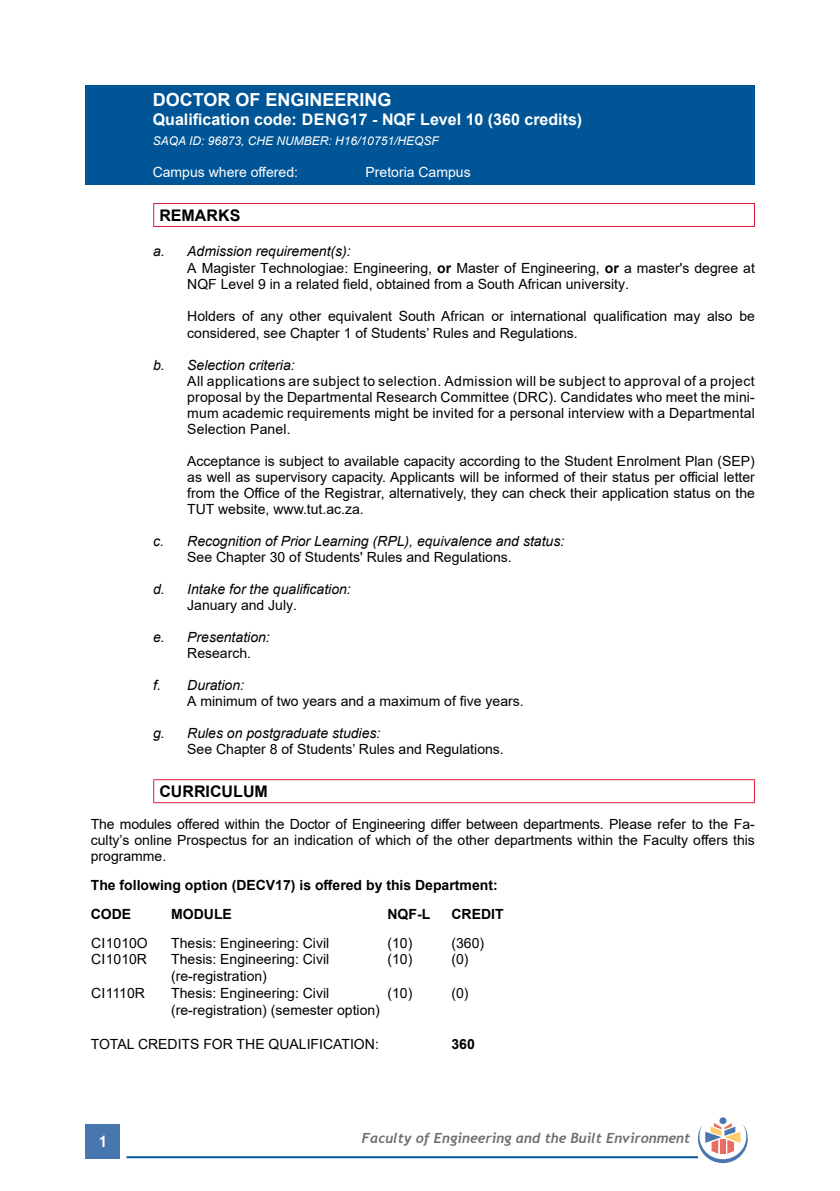
<style>
.page{position:relative;width:840px;height:1191px;background:#fff}
.page>*{position:absolute;margin:0;border:0;box-sizing:border-box;transform-origin:0 0}
.t1{font:700 18px "Arial";color:#fff}
.t2{font:700 16px "Arial";color:#fff}
.t3{font:700 16px "Arial";color:#000}
.t4{font:700 16px "Trebuchet MS";color:#fff}
.t5{font:14px/16px "Arial";color:#000;text-align:justify}
.t6{font:italic 14px "Arial";color:#000}
.t7{font:700 14px/28.8px "Arial";color:#000}
.t8{font:italic 700 14px "Trebuchet";color:#6d6e71}
.t9{font:14px "Arial";color:#fff}
.t10{font:italic 12px "Arial";color:#fff}
.s1{font-style:italic}
.s2{font-weight:700}
</style>
<div class="page">
<div style="left:86px;top:1124px;width:34px;height:34px;background:#4777ae"></div>
<hr style="left:126px;top:1156px;width:571px;height:2px;background:#005596">
<div style="left:719px;top:1117px;width:7px;height:7px;background:#4777ae;border-radius:50%"></div>
<svg style="left:697px;top:1123px;width:50px;height:40px"></svg>
<div style="left:85px;top:85px;width:669px;height:100px;background:#005596"></div>
<hr style="left:153px;top:203px;width:601px;height:1px;background:#e31837">
<svg style="left:153px;top:204px;width:1px;height:22px"></svg>
<hr style="left:153px;top:226px;width:601px;height:1px;background:#e31837">
<hr style="left:153px;top:779px;width:601px;height:1px;background:#e31837">
<svg style="left:153px;top:780px;width:1px;height:22px"></svg>
<svg style="left:753px;top:780px;width:1px;height:22px"></svg>
<hr style="left:153px;top:802px;width:601px;height:1px;background:#e31837">
<p class="t1" style="left:153px;top:87px;width:240px">DOCTOR OF ENGINEERING</p>
<p class="t2" style="left:153px;top:109px;width:431px">Qualification code: DENG17 - NQF Level 10 (360 credits)</p>
<p class="t10" style="left:153px;top:133px;width:287px">SAQA ID: 96873, CHE NUMBER: H16/10751/HEQSF</p>
<p class="t9" style="left:153px;top:162px;width:147px">Campus where offered:</p>
<p class="t9" style="left:365px;top:162px;width:107px">Pretoria Campus</p>
<p class="t3" style="left:159px;top:204px;width:82px">REMARKS</p>
<p class="t5" style="left:187px;top:242px;width:569px;line-height:16.8px;text-align:left;text-indent:-34px"><span class="s1">a. Admission requirement(s):<br></span>A Magister Technologiae: Engineering, <span class="s2">or</span> Master of Engineering, <span class="s2">or</span> a master's degree at<br>NQF Level 9 in a related field, obtained from a South African university.</p>
<p class="t5" style="left:187px;top:308px;width:569px;line-height:16.8px">Holders of any other equivalent South African or international qualification may also be considered, see Chapter 1 of Students’ Rules and Regulations.</p>
<p class="t6" style="left:153px;top:356px;width:143px">b. Selection criteria:</p>
<p class="t5" style="left:187px;top:373px;width:568px">All applications are subject to selection. Admission will be subject to approval of a project proposal by the Departmental Research Committee (DRC). Candidates who meet the mini&shy;mum academic requirements might be invited for a personal interview with a Departmental Selection Panel.</p>
<p class="t5" style="left:187px;top:453px;width:569px">Acceptance is subject to available capacity according to the Student Enrolment Plan (SEP) as well as supervisory capacity. Applicants will be informed of their status per official letter from the Office of the Registrar, alternatively, they can check their application status on the TUT website, www.tut.ac.za.</p>
<p class="t6" style="left:153px;top:532px;width:412px">c. Recognition of Prior Learning (RPL), equivalence and status:</p>
<p class="t5" style="left:187px;top:549px;width:326px">See Chapter 30 of Students' Rules and Regulations.</p>
<p class="t6" style="left:153px;top:580px;width:199px">d. Intake for the qualification:</p>
<p class="t5" style="left:187px;top:597px;width:111px">January and July.</p>
<p class="t6" style="left:153px;top:628px;width:118px">e. Presentation:</p>
<p class="t5" style="left:187px;top:645px;width:65px">Research.</p>
<p class="t6" style="left:153px;top:676px;width:92px">f. Duration:</p>
<p class="t5" style="left:187px;top:693px;width:338px">A minimum of two years and a maximum of five years.</p>
<p class="t6" style="left:153px;top:724px;width:229px">g. Rules on postgraduate studies:</p>
<p class="t5" style="left:187px;top:741px;width:318px">See Chapter 8 of Students’ Rules and Regulations.</p>
<p class="t3" style="left:159px;top:780px;width:110px">CURRICULUM</p>
<p class="t5" style="left:91px;top:816px;width:665px">The modules offered within the Doctor of Engineering differ between departments. Please refer to the Fa&shy;culty’s online Prospectus for an indication of which of the other departments within the Faculty offers this programme.</p>
<p class="t7" style="left:91px;top:871px;width:408px">The following option (DECV17) is offered by this Department:<br>CODE</p>
<p class="t7" style="left:171px;top:899px;width:62px">MODULE</p>
<p class="t7" style="left:387px;top:899px;width:44px">NQF-L</p>
<p class="t7" style="left:451px;top:899px;width:54px">CREDIT</p>
<p class="t5" style="left:91px;top:934px;width:58px">CI1010O</p>
<p class="t5" style="left:171px;top:934px;width:159px">Thesis: Engineering: Civil</p>
<p class="t5" style="left:387px;top:934px;width:26px">(10)</p>
<p class="t5" style="left:451px;top:934px;width:34px">(360)</p>
<p class="t5" style="left:91px;top:951px;width:57px">CI1010R</p>
<p class="t5" style="left:171px;top:951px;width:159px">Thesis: Engineering: Civil</p>
<p class="t5" style="left:387px;top:951px;width:26px">(10)</p>
<p class="t5" style="left:451px;top:951px;width:19px">(0)</p>
<p class="t5" style="left:171px;top:968px;width:97px">(re-registration)</p>
<p class="t5" style="left:91px;top:985px;width:55px">CI1110R</p>
<p class="t5" style="left:171px;top:985px;width:159px">Thesis: Engineering: Civil</p>
<p class="t5" style="left:387px;top:985px;width:26px">(10)</p>
<p class="t5" style="left:451px;top:985px;width:19px">(0)</p>
<p class="t5" style="left:171px;top:1002px;width:210px">(re-registration) (semester option)</p>
<p class="t5" style="left:91px;top:1035px;width:289px">TOTAL CREDITS FOR THE QUALIFICATION:</p>
<p class="t7" style="left:451px;top:1029px;width:25px">360</p>
<p class="t4" style="left:98px;top:1131px;width:11px">1</p>
<p class="t8" style="left:362px;top:1129px;width:329px">Faculty of Engineering and the Built Environment</p>
</div>
